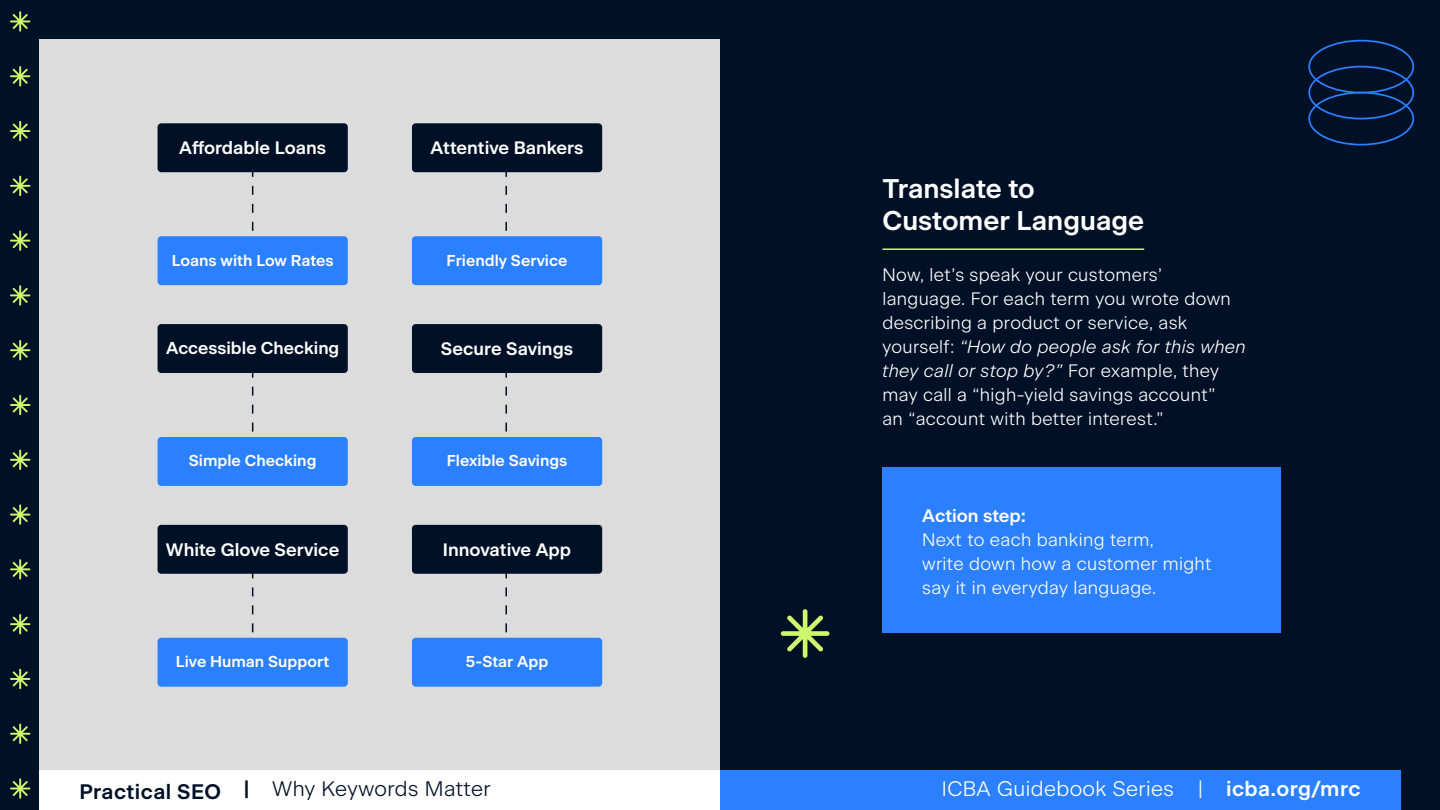
<style>
.page{position:relative;width:1440px;height:810px;background:#001026}
.page>*{position:absolute;margin:0;border:0;box-sizing:border-box;transform-origin:0 0}
.t1{font:600 27px/32.4px "Beausite Classic";color:#fff}
.t2{font:300 21px "Beausite Classic";letter-spacing:.02em;color:#fff}
.t3{font:300 21px "Beausite Classic";letter-spacing:.02em;color:#001026}
.t4{font:300 18px/24px "Beausite Classic";letter-spacing:.02em;color:#fff}
.t5{font:600 18px "Beausite Classic";color:#fff}
.t6{font:600 17.25px "Beausite Classic";color:#fff}
.t7{font:600 15.75px "Beausite Classic";color:#fff}
.s1{font-style:italic}
.s2{font-weight:600}
</style>
<div class="page">
<div style="left:40px;top:770px;width:680px;height:40px;background:#fff"></div>
<div style="left:720px;top:770px;width:680px;height:40px;background:#2b80ff"></div>
<svg style="left:1308px;top:40px;width:106px;height:105px"></svg>
<div style="left:40px;top:40px;width:680px;height:730px;background:#dcdcdc"></div>
<svg style="left:252px;top:172px;width:1px;height:59px"></svg>
<div style="left:158px;top:236px;width:190px;height:49px;background:#2b80ff;border-radius:4px"></div>
<div style="left:158px;top:123px;width:190px;height:49px;background:#001026;border-radius:4px"></div>
<svg style="left:505px;top:172px;width:2px;height:59px"></svg>
<div style="left:412px;top:236px;width:190px;height:49px;background:#2b80ff;border-radius:4px"></div>
<div style="left:412px;top:123px;width:190px;height:49px;background:#001026;border-radius:4px"></div>
<svg style="left:252px;top:373px;width:1px;height:59px"></svg>
<div style="left:158px;top:437px;width:190px;height:49px;background:#2b80ff;border-radius:4px"></div>
<div style="left:158px;top:324px;width:190px;height:49px;background:#001026;border-radius:4px"></div>
<svg style="left:505px;top:373px;width:2px;height:59px"></svg>
<div style="left:412px;top:437px;width:190px;height:49px;background:#2b80ff;border-radius:4px"></div>
<div style="left:412px;top:324px;width:190px;height:49px;background:#001026;border-radius:4px"></div>
<svg style="left:252px;top:574px;width:1px;height:64px"></svg>
<div style="left:158px;top:638px;width:190px;height:49px;background:#2b80ff;border-radius:4px"></div>
<div style="left:158px;top:525px;width:190px;height:49px;background:#001026;border-radius:4px"></div>
<svg style="left:505px;top:574px;width:2px;height:64px"></svg>
<div style="left:412px;top:638px;width:190px;height:49px;background:#2b80ff;border-radius:4px"></div>
<div style="left:412px;top:525px;width:190px;height:49px;background:#001026;border-radius:4px"></div>
<svg style="left:781px;top:609px;width:49px;height:49px"></svg>
<svg style="left:10px;top:778px;width:20px;height:21px"></svg>
<svg style="left:10px;top:724px;width:20px;height:20px"></svg>
<svg style="left:10px;top:669px;width:20px;height:20px"></svg>
<svg style="left:10px;top:614px;width:20px;height:20px"></svg>
<svg style="left:10px;top:559px;width:20px;height:21px"></svg>
<svg style="left:10px;top:504px;width:20px;height:21px"></svg>
<svg style="left:10px;top:450px;width:20px;height:20px"></svg>
<svg style="left:10px;top:395px;width:20px;height:20px"></svg>
<svg style="left:10px;top:340px;width:20px;height:20px"></svg>
<svg style="left:10px;top:285px;width:20px;height:21px"></svg>
<svg style="left:10px;top:230px;width:20px;height:21px"></svg>
<svg style="left:10px;top:176px;width:20px;height:20px"></svg>
<svg style="left:10px;top:121px;width:20px;height:20px"></svg>
<svg style="left:10px;top:66px;width:20px;height:20px"></svg>
<svg style="left:10px;top:11px;width:20px;height:21px"></svg>
<hr style="left:882px;top:248px;width:262px;height:2px;background:#ccf86e">
<div style="left:882px;top:467px;width:399px;height:166px;background:#2b80ff"></div>
<p class="t5" style="left:179px;top:134px;width:148px">Affordable Loans</p>
<p class="t5" style="left:431px;top:134px;width:154px">Attentive Bankers</p>
<p class="t7" style="left:172px;top:249px;width:163px">Loans with Low Rates</p>
<p class="t6" style="left:166px;top:335px;width:175px">Accessible Checking</p>
<p class="t7" style="left:447px;top:249px;width:122px">Friendly Service</p>
<p class="t5" style="left:441px;top:335px;width:134px">Secure Savings</p>
<h1 class="t1" style="left:882px;top:170px;width:263px">Translate to<br>Customer Language</h1>
<p class="t4" style="left:882px;top:262px;width:365px">Now, let’s speak your customers’ language. For each term you wrote down describing a product or service, ask yourself: <span class="s1">“How do people ask for this when they call or stop by?”</span> For example, they may call a “high-yield savings account”<br>an “account with better interest.”</p>
<p class="t7" style="left:189px;top:449px;width:129px">Simple Checking</p>
<p class="t7" style="left:447px;top:449px;width:122px">Flexible Savings</p>
<p class="t5" style="left:166px;top:536px;width:175px">White Glove Service</p>
<p class="t5" style="left:443px;top:536px;width:130px">Innovative App</p>
<p class="t5" style="left:922px;top:502px;width:105px">Action step:</p>
<p class="t4" style="left:922px;top:526px;width:291px">Next to each banking term,<br>write down how a customer might say it in everyday language.</p>
<p class="t7" style="left:176px;top:650px;width:155px">Live Human Support</p>
<p class="t7" style="left:466px;top:649px;width:84px">5-Star App</p>
<p class="t3" style="left:80px;top:773px;width:413px"><span class="s2">Practical SEO |</span> Why Keywords Matter</p>
<p class="t2" style="left:942px;top:773px;width:420px">ICBA Guidebook Series | <span class="s2">icba.org/mrc</span></p>
</div>
